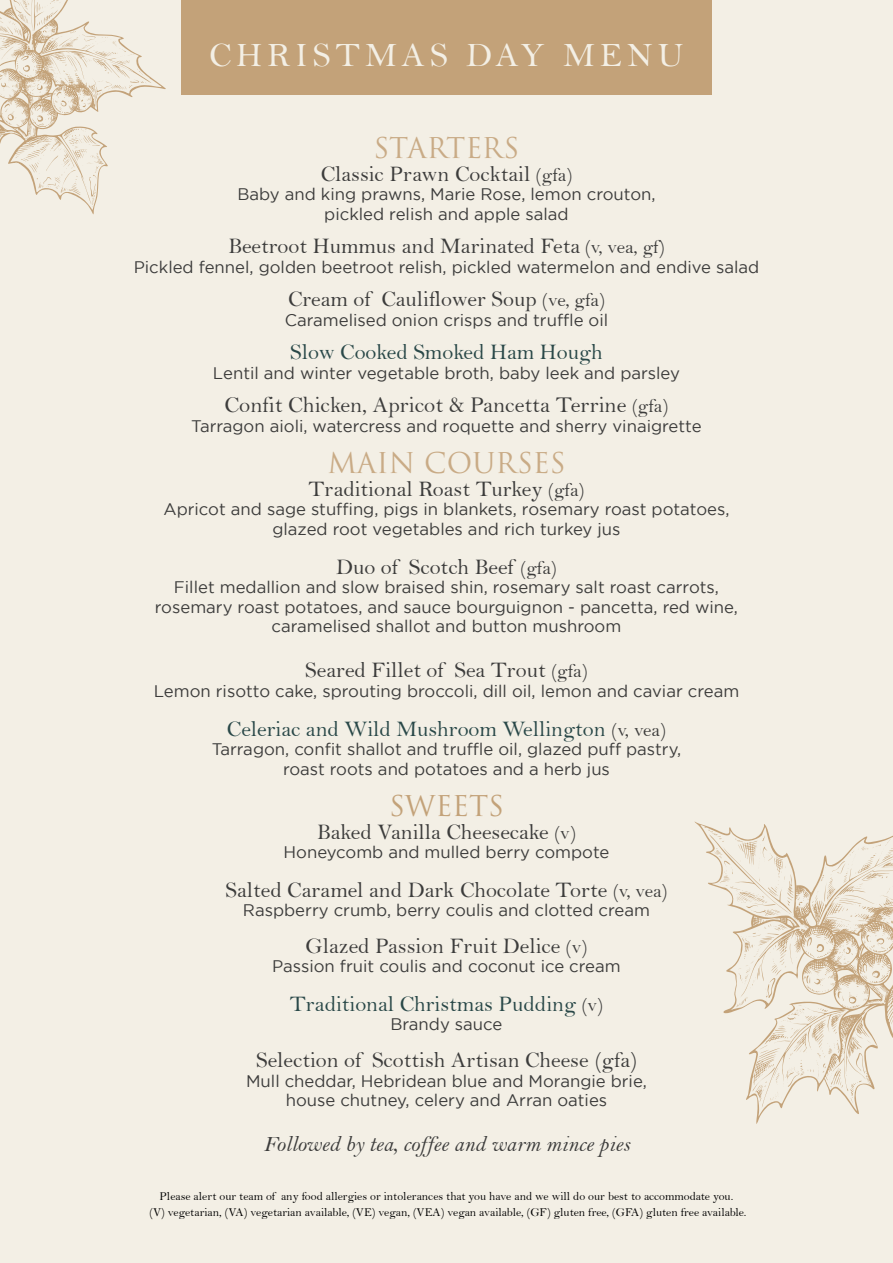
<style>
.page{position:relative;width:893px;height:1263px;background:#f3efe5}
.page>*{position:absolute;margin:0;border:0;box-sizing:border-box;transform-origin:0 0}
.t1{font:34.35px "Bell";letter-spacing:.14em;color:#f3efe5}
.t2{font:27.9px "Trajan Pro 3";color:#c9ab86}
.t3{font:27.9px "Trajan Pro 3";color:#c3a279}
.t4{font:22.65px "Bell";color:#3c3c3b}
.t5{font:22.35px "Bell";color:#3c3c3b}
.t6{font:22.35px "Bell";color:#294848}
.t7{font:22.35px "Bell MT Italic";color:#3c3c3b}
.t8{font:16.8px/19.5px "Gotham";color:#3c3c3b;text-align:center}
.t9{font:12px/16.5px "Bell";color:#000;text-align:center}
.s1{font-size:19.5px}
.s2{font-size:19.5px;color:#3c3c3b}
</style>
<div class="page">
<div style="left:181px;top:0;width:531px;height:94px;background:#c3a279"></div>
<svg style="left:694px;top:821px;width:199px;height:303px"></svg>
<svg style="left:0;top:0;width:166px;height:215px"></svg>
<h1 class="t1" style="left:209px;top:35px;width:476px">CHRISTMAS DAY MENU</h1>
<h2 class="t2" style="left:374px;top:129px;width:147px">STARTERS</h2>
<h3 class="t5" style="left:321px;top:160px;width:253px">Classic Prawn Cocktail <span class="s1">(gfa)</span></h3>
<p class="t8" style="left:237px;top:184px;width:420px">Baby and king prawns, Marie Rose, lemon crouton, pickled relish and apple salad</p>
<h3 class="t5" style="left:228px;top:233px;width:438px">Beetroot Hummus and Marinated Feta <span class="s1">(v, vea, gf)</span></h3>
<p class="t8" style="left:134px;top:257px;width:627px">Pickled fennel, golden beetroot relish, pickled watermelon and endive salad</p>
<h3 class="t5" style="left:288px;top:286px;width:318px">Cream of Cauliflower Soup <span class="s1">(ve, gfa)</span></h3>
<p class="t8" style="left:285px;top:310px;width:325px">Caramelised onion crisps and truffle oil</p>
<h3 class="t6" style="left:290px;top:339px;width:314px">Slow Cooked Smoked Ham Hough</h3>
<p class="t8" style="left:213px;top:363px;width:469px">Lentil and winter vegetable broth, baby leek and parsley</p>
<h3 class="t4" style="left:225px;top:391px;width:445px">Confit Chicken, Apricot &amp; Pancetta Terrine <span class="s1">(gfa)</span></h3>
<p class="t8" style="left:191px;top:416px;width:512px">Tarragon aioli, watercress and roquette and sherry vinaigrette</p>
<h2 class="t2" style="left:327px;top:444px;width:240px">MAIN COURSES</h2>
<h3 class="t5" style="left:308px;top:475px;width:277px">Traditional Roast Turkey <span class="s1">(gfa)</span></h3>
<p class="t8" style="left:163px;top:499px;width:567px">Apricot and sage stuffing, pigs in blankets, rosemary roast potatoes, glazed root vegetables and rich turkey jus</p>
<h3 class="t5" style="left:336px;top:553px;width:222px">Duo of Scotch Beef <span class="s1">(gfa)</span></h3>
<p class="t8" style="left:155px;top:577px;width:585px">Fillet medallion and slow braised shin, rosemary salt roast carrots, rosemary roast potatoes, and sauce bourguignon - pancetta, red wine, caramelised shallot and button mushroom</p>
<h3 class="t5" style="left:305px;top:656px;width:284px">Seared Fillet of Sea Trout <span class="s1">(gfa)</span></h3>
<p class="t8" style="left:154px;top:680px;width:587px">Lemon risotto cake, sprouting broccoli, dill oil, lemon and caviar cream</p>
<h3 class="t6" style="left:227px;top:715px;width:440px">Celeriac and Wild Mushroom Wellington <span class="s2">(v, vea)</span></h3>
<p class="t8" style="left:212px;top:739px;width:471px">Tarragon, confit shallot and truffle oil, glazed puff pastry, roast roots and potatoes and a herb jus</p>
<h2 class="t3" style="left:389px;top:787px;width:116px">SWEETS</h2>
<h3 class="t5" style="left:317px;top:818px;width:260px">Baked Vanilla Cheesecake <span class="s1">(v)</span></h3>
<p class="t8" style="left:284px;top:842px;width:327px">Honeycomb and mulled berry compote</p>
<h3 class="t5" style="left:225px;top:876px;width:443px">Salted Caramel and Dark Chocolate Torte <span class="s1">(v, vea)</span></h3>
<p class="t8" style="left:243px;top:900px;width:409px">Raspberry crumb, berry coulis and clotted cream</p>
<h3 class="t5" style="left:306px;top:932px;width:283px">Glazed Passion Fruit Delice <span class="s1">(v)</span></h3>
<p class="t8" style="left:272px;top:956px;width:350px">Passion fruit coulis and coconut ice cream</p>
<h3 class="t6" style="left:290px;top:990px;width:315px">Traditional Christmas Pudding <span class="s2">(v)</span></h3>
<p class="t8" style="left:390px;top:1014px;width:113px">Brandy sauce</p>
<h3 class="t5" style="left:256px;top:1047px;width:382px">Selection of Scottish Artisan Cheese (gfa)</h3>
<p class="t8" style="left:246px;top:1071px;width:402px">Mull cheddar, Hebridean blue and Morangie brie, house chutney, celery and Arran oaties</p>
<h3 class="t7" style="left:263px;top:1130px;width:368px">Followed by tea, coffee and warm mince pies</h3>
<p class="t9" style="left:149px;top:1187px;width:599px">Please alert our team of any food allergies or intolerances that you have and we will do our best to accommodate you.<br>(V) vegetarian, (VA) vegetarian available, (VE) vegan, (VEA) vegan available, (GF) gluten free, (GFA) gluten free available.</p>
</div>
